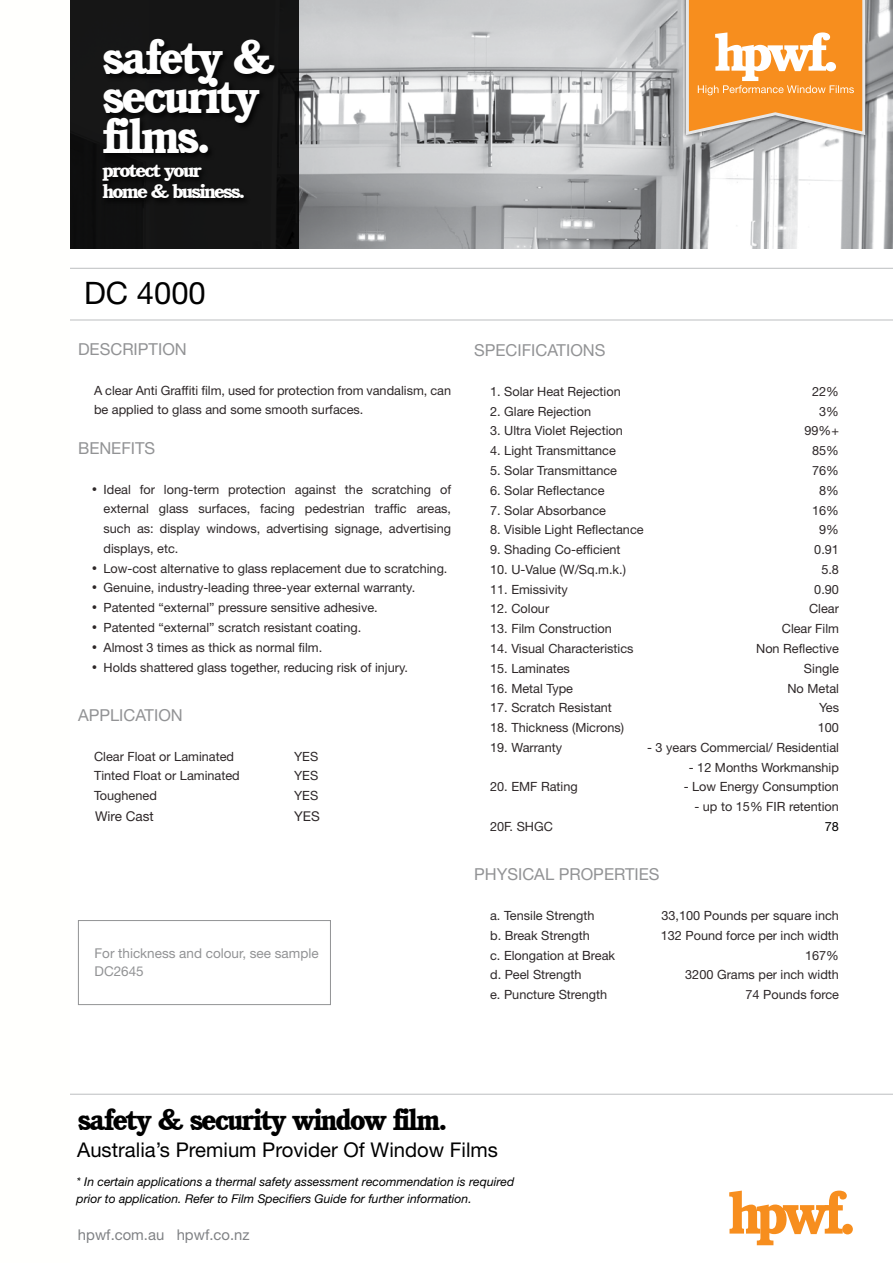
<style>
.page{position:relative;width:893px;height:1263px;background:#fff}
.page>*{position:absolute;margin:0;border:0;box-sizing:border-box;transform-origin:0 0}
.t1{font:800 48.9px/39.2px "Cushing IT Cby BT";letter-spacing:-.05em;color:#fff}
.t2{font:30.9px "Helvetica Neue";color:#000}
.t3{font:800 30.15px "Cushing IT Cby BT";letter-spacing:-.05em;color:#000}
.t4{font:20.25px "Helvetica Neue";color:#000}
.t5{font:800 19.65px/21px "Cushing IT Cby BT";letter-spacing:-.08em;color:#fff;scale:1.1 1}
.t6{font:16.5px "Helvetica Neue";color:#929395}
.t7{font:14.85px "Helvetica Neue";color:#808285}
.t8{font:13.5px/18px "Helvetica Neue";color:#929395}
.t9{font:13.5px "Helvetica Neue";color:#2e2829}
.t10{font:12.75px/19.8px "Helvetica Neue";color:#2e2829}
.t11{font:12.75px "Helvetica Neue";color:#000}
.t12{font:italic 12.15px/16.5px "Helvetica Neue";color:#000}
.s1{font-family:"Cushing IT Cby BT";font-weight:800}
</style>
<div class="page">
<img style="left:299px;top:0;width:594px;height:248px">
<svg style="left:729px;top:1190px;width:124px;height:55px"></svg>
<div style="left:682px;top:0;width:187px;height:139px;background:#000;opacity:.75"></div>
<svg style="left:684px;top:0;width:183px;height:137px;background:#efa251"></svg>
<div style="left:69px;top:0;width:230px;height:248px;background:#151515"></div>
<div style="left:102px;top:38px;width:180px;height:122px;background:#111"></div>
<div style="left:101px;top:164px;width:150px;height:42px;background:#0f0f0f"></div>
<hr style="left:69px;top:1094px;width:824px;height:1px;background:#bcbec0">
<hr style="left:69px;top:268px;width:824px;height:1px;background:#bcbec0">
<hr style="left:69px;top:320px;width:824px;height:1px;background:#bcbec0">
<div style="left:78px;top:920px;width:253px;height:85px;border:1px solid #929395"></div>
<h1 class="t1" style="left:102px;top:37px;width:174px">safety &amp; security films.</h1>
<h3 class="t5" style="left:102px;top:160px;width:131px">protect your home &amp; business.</h3>
<h2 class="t2" style="left:84px;top:274px;width:123px">DC 4000</h2>
<p class="t6" style="left:78px;top:339px;width:110px">Description</p>
<p class="t10" style="left:94px;top:380px;width:359px">A clear Anti Graffiti film, used for protection from vandalism, can be applied to glass and some smooth surfaces.</p>
<p class="t6" style="left:78px;top:438px;width:79px">Benefits</p>
<p class="t10" style="left:104px;top:479px;width:349px;text-align:justify;text-indent:-13px"><span class="s1">•</span> Ideal for long-term protection against the scratching of external glass surfaces, facing pedestrian traffic areas, such as: display windows, advertising signage, advertising displays, etc.</p>
<p class="t10" style="left:91px;top:558px;width:358px"><span class="s1">•</span> Low-cost alternative to glass replacement due to scratching.</p>
<p class="t10" style="left:91px;top:578px;width:326px"><span class="s1">•</span> Genuine, industry-leading three-year external warranty.</p>
<p class="t10" style="left:91px;top:598px;width:289px"><span class="s1">•</span> Patented “external” pressure sensitive adhesive.</p>
<p class="t10" style="left:91px;top:617px;width:272px"><span class="s1">•</span> Patented “external” scratch resistant coating.</p>
<p class="t10" style="left:91px;top:637px;width:233px"><span class="s1">•</span> Almost 3 times as thick as normal film.</p>
<p class="t10" style="left:91px;top:657px;width:319px"><span class="s1">•</span> Holds shattered glass together, reducing risk of injury.</p>
<p class="t6" style="left:78px;top:705px;width:106px">Application</p>
<p class="t10" style="left:94px;top:746px;width:142px">Clear Float or Laminated</p>
<p class="t10" style="left:294px;top:746px;width:17px">YES</p>
<p class="t10" style="left:94px;top:766px;width:147px">Tinted Float or Laminated</p>
<p class="t10" style="left:294px;top:766px;width:17px">YES</p>
<p class="t10" style="left:94px;top:786px;width:64px">Toughened</p>
<p class="t10" style="left:294px;top:786px;width:17px">YES</p>
<p class="t9" style="left:95px;top:808px;width:60px">Wire Cast</p>
<p class="t9" style="left:294px;top:808px;width:18px">YES</p>
<p class="t8" style="left:95px;top:944px;width:226px">For thickness and colour, see sample<br>DC2645</p>
<p class="t6" style="left:474px;top:341px;width:133px">Specifications</p>
<p class="t10" style="left:490px;top:381px;width:132px">1. Solar Heat Rejection</p>
<p class="t10" style="left:812px;top:381px;width:28px">22%</p>
<p class="t10" style="left:490px;top:401px;width:102px">2. Glare Rejection</p>
<p class="t10" style="left:819px;top:401px;width:21px">3%</p>
<p class="t10" style="left:490px;top:421px;width:134px">3. Ultra Violet Rejection</p>
<p class="t10" style="left:804px;top:421px;width:36px">99%+</p>
<p class="t10" style="left:490px;top:441px;width:127px">4. Light Transmittance</p>
<p class="t10" style="left:812px;top:441px;width:28px">85%</p>
<p class="t10" style="left:490px;top:460px;width:128px">5. Solar Transmittance</p>
<p class="t10" style="left:812px;top:460px;width:28px">76%</p>
<p class="t10" style="left:490px;top:480px;width:116px">6. Solar Reflectance</p>
<p class="t10" style="left:819px;top:480px;width:21px">8%</p>
<p class="t10" style="left:490px;top:500px;width:117px">7. Solar Absorbance</p>
<p class="t10" style="left:812px;top:500px;width:28px">16%</p>
<p class="t10" style="left:490px;top:520px;width:155px">8. Visible Light Reflectance</p>
<p class="t10" style="left:819px;top:520px;width:21px">9%</p>
<p class="t10" style="left:490px;top:539px;width:132px">9. Shading Co-efficient</p>
<p class="t10" style="left:814px;top:539px;width:26px">0.91</p>
<p class="t10" style="left:490px;top:559px;width:137px">10. U-Value (W/Sq.m.k.)</p>
<p class="t10" style="left:821px;top:559px;width:19px">5.8</p>
<p class="t10" style="left:490px;top:579px;width:79px">11. Emissivity</p>
<p class="t10" style="left:814px;top:579px;width:26px">0.90</p>
<p class="t10" style="left:490px;top:599px;width:92px">12. Colour C</p>
<p class="t10" style="left:818px;top:599px;width:22px">lear</p>
<p class="t10" style="left:490px;top:619px;width:131px">13. Film Construction C</p>
<p class="t10" style="left:791px;top:619px;width:50px">lear Film</p>
<p class="t10" style="left:490px;top:638px;width:178px">14. Visual Characteristics N</p>
<p class="t10" style="left:765px;top:638px;width:75px">on Reflective</p>
<p class="t10" style="left:490px;top:658px;width:130px">15. Laminates S</p>
<p class="t10" style="left:812px;top:658px;width:28px">ingle</p>
<p class="t10" style="left:490px;top:678px;width:108px">16. Metal Type N</p>
<p class="t10" style="left:797px;top:678px;width:44px">o Metal</p>
<p class="t10" style="left:490px;top:698px;width:123px">17. Scratch Resistant</p>
<p class="t10" style="left:819px;top:698px;width:22px">Yes</p>
<p class="t10" style="left:490px;top:717px;width:135px">18. Thickness (Microns)</p>
<p class="t10" style="left:818px;top:717px;width:23px">100</p>
<p class="t10" style="left:490px;top:737px;width:74px">19. Warranty</p>
<p class="t10" style="left:647px;top:737px;width:193px">- 3 years Commercial/ Residential</p>
<p class="t10" style="left:689px;top:757px;width:152px">- 12 Months Workmanship</p>
<p class="t10" style="left:490px;top:777px;width:89px">20. EMF Rating</p>
<p class="t10" style="left:684px;top:777px;width:157px">- Low Energy Consumption</p>
<p class="t10" style="left:694px;top:796px;width:146px">- up to 15% FIR retention</p>
<p class="t10" style="left:490px;top:816px;width:63px">20F. SHGC</p>
<p class="t11" style="left:825px;top:819px;width:16px">78</p>
<p class="t6" style="left:474px;top:865px;width:187px">Physical Properties</p>
<p class="t10" style="left:490px;top:905px;width:106px">a. Tensile Strength</p>
<p class="t10" style="left:661px;top:905px;width:179px">33,100 Pounds per square inch</p>
<p class="t10" style="left:490px;top:925px;width:101px">b. Break Strength</p>
<p class="t10" style="left:661px;top:925px;width:180px">132 Pound force per inch width</p>
<p class="t10" style="left:490px;top:945px;width:127px">c. Elongation at Break</p>
<p class="t10" style="left:805px;top:945px;width:35px">167%</p>
<p class="t10" style="left:490px;top:965px;width:93px">d. Peel Strength</p>
<p class="t10" style="left:685px;top:965px;width:155px">3200 Grams per inch width</p>
<p class="t10" style="left:490px;top:984px;width:119px">e. Puncture Strength</p>
<p class="t10" style="left:745px;top:984px;width:95px">74 Pounds force</p>
<h3 class="t3" style="left:78px;top:1101px;width:371px">safety &amp; security window film.</h3>
<h3 class="t4" style="left:77px;top:1137px;width:422px">Australia’s Premium Provider Of Window Films</h3>
<p class="t12" style="left:77px;top:1173px;width:439px">* In certain applications a thermal safety assessment recommendation is required prior to application. Refer to Film Specifiers Guide for further information.</p>
<p class="t7" style="left:78px;top:1226px;width:173px">hpwf.com.au hpwf.co.nz</p>
</div>
